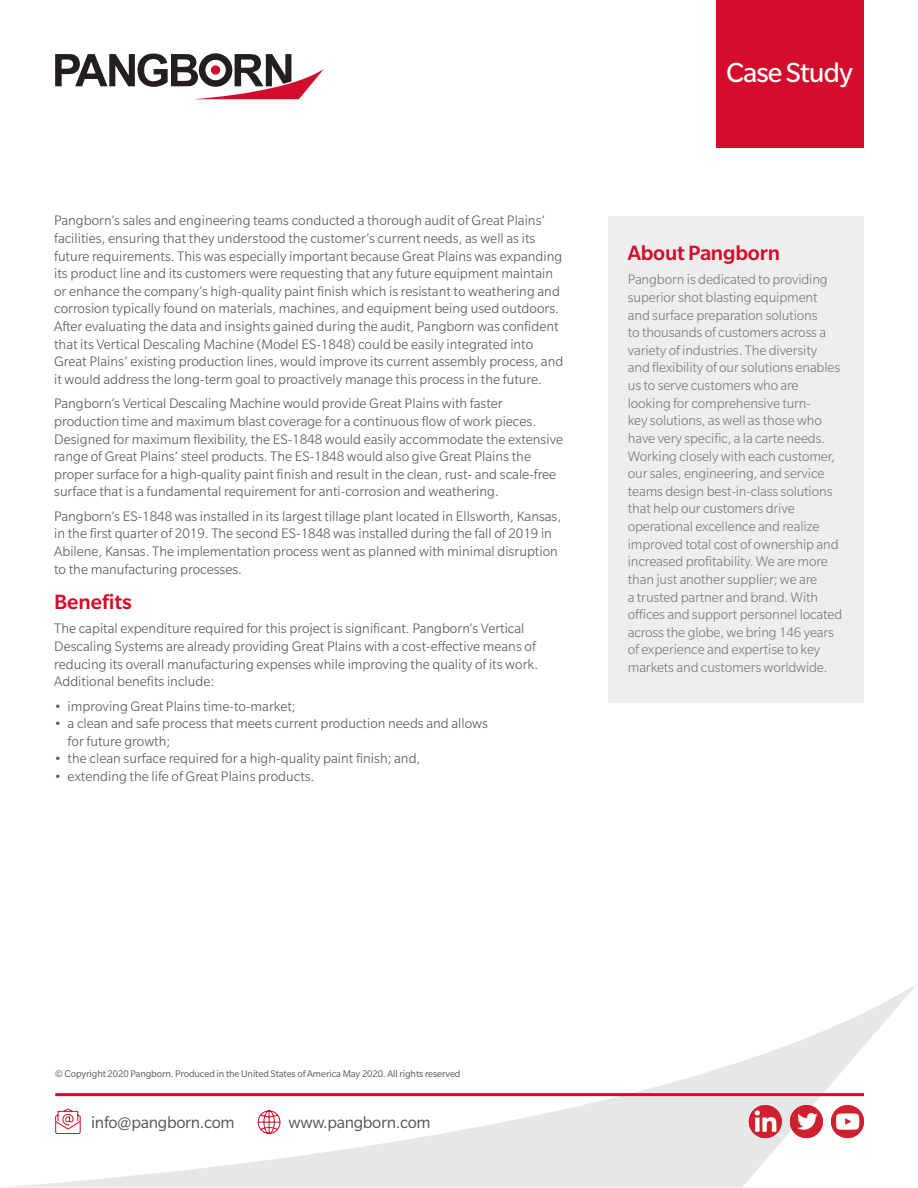
<style>
.page{position:relative;width:918px;height:1188px;background:#fff}
.page>*{position:absolute;margin:0;border:0;box-sizing:border-box;transform-origin:0 0}
.t1{font:30px "Slate Pro";letter-spacing:-.03em;color:#fff}
.t2{font:500 22.5px "Slate Pro";letter-spacing:-.01em;color:#d30d2b}
.t3{font:18px "Slate Pro";letter-spacing:-.02em;color:#57585a}
.t4{font:300 15px/17.7px "Slate Pro";color:#57585a}
.t5{font:300 15px/17.5px "Slate Pro";letter-spacing:-.01em;color:#787a7d}
.t6{font:10.5px "Slate Pro";letter-spacing:-.01em;color:#57585a}
</style>
<div class="page">
<svg style="left:11px;top:984px;width:906px;height:203px"></svg>
<hr style="left:55px;top:1093px;width:809px;height:3px;background:#d30d2b">
<img style="left:749px;top:1105px;width:33px;height:33px;border-radius:17px">
<img style="left:831px;top:1105px;width:33px;height:33px;border-radius:17px">
<img style="left:790px;top:1105px;width:33px;height:33px;border-radius:17px">
<svg style="left:55px;top:53px;width:269px;height:46px"></svg>
<div style="left:716px;top:0;width:148px;height:148px;background:#d30d2b"></div>
<div style="left:608px;top:216px;width:256px;height:487px;background:#eeeeef"></div>
<svg style="left:257px;top:1110px;width:24px;height:24px"></svg>
<svg style="left:55px;top:1108px;width:26px;height:26px"></svg>
<p class="t4" style="left:54px;top:212px;width:511px">Pangborn’s sales and engineering teams conducted a thorough audit of Great Plains’ facilities, ensuring that they understood the customer’s current needs, as well as its future requirements. This was especially important because Great Plains was expanding its product line and its customers were requesting that any future equipment maintain or enhance the company’s high-quality paint finish which is resistant to weathering and corrosion typically found on materials, machines, and equipment being used outdoors.<br>After evaluating the data and insights gained during the audit, Pangborn was confident that its Vertical Descaling Machine (Model ES-1848) could be easily integrated into Great Plains’ existing production lines, would improve its current assembly process, and it would address the long-term goal to proactively manage this process in the future.</p>
<p class="t4" style="left:54px;top:395px;width:511px">Pangborn’s Vertical Descaling Machine would provide Great Plains with faster production time and maximum blast coverage for a continuous flow of work pieces.<br>Designed for maximum flexibility, the ES-1848 would easily accommodate the extensive range of Great Plains’ steel products. The ES-1848 would also give Great Plains the proper surface for a high-quality paint finish and result in the clean, rust- and scale-free surface that is a fundamental requirement for anti-corrosion and weathering.</p>
<p class="t4" style="left:54px;top:507px;width:509px">Pangborn’s ES-1848 was installed in its largest tillage plant located in Ellsworth, Kansas, in the first quarter of 2019. The second ES-1848 was installed during the fall of 2019 in Abilene, Kansas. The implementation process went as planned with minimal disruption to the manufacturing processes.</p>
<p class="t2" style="left:54px;top:590px;width:79px">Benefits</p>
<p class="t4" style="left:54px;top:620px;width:485px">The capital expenditure required for this project is significant. Pangborn’s Vertical Descaling Systems are already providing Great Plains with a cost-effective means of reducing its overall manufacturing expenses while improving the quality of its work.<br>Additional benefits include:</p>
<p class="t4" style="left:54px;top:697px;width:243px">• improving Great Plains time-to-market;</p>
<p class="t4" style="left:54px;top:714px;width:435px">• a clean and safe process that meets current production needs and allows</p>
<p class="t4" style="left:68px;top:732px;width:104px">for future growth;</p>
<p class="t4" style="left:54px;top:750px;width:368px">• the clean surface required for a high-quality paint finish; and,</p>
<p class="t4" style="left:54px;top:767px;width:262px">• extending the life of Great Plains products.</p>
<p class="t1" style="left:726px;top:57px;width:129px">Case Study</p>
<p class="t2" style="left:628px;top:241px;width:154px">About Pangborn</p>
<p class="t5" style="left:628px;top:271px;width:216px">Pangborn is dedicated to providing superior shot blasting equipment and surface preparation solutions<br>to thousands of customers across a variety of industries. The diversity and flexibility of our solutions enables us to serve customers who are looking for comprehensive turn-<br>key solutions, as well as those who have very specific, a la carte needs.<br>Working closely with each customer, our sales, engineering, and service teams design best-in-class solutions that help our customers drive operational excellence and realize improved total cost of ownership and increased profitability. We are more than just another supplier; we are<br>a trusted partner and brand. With offices and support personnel located across the globe, we bring 146 years of experience and expertise to key markets and customers worldwide.</p>
<p class="t6" style="left:55px;top:1068px;width:407px">© Copyright 2020 Pangborn. Produced in the United States of America May 2020. All rights reserved</p>
<p class="t3" style="left:91px;top:1113px;width:145px">info@pangborn.com</p>
<p class="t3" style="left:289px;top:1113px;width:144px">www.pangborn.com</p>
</div>
